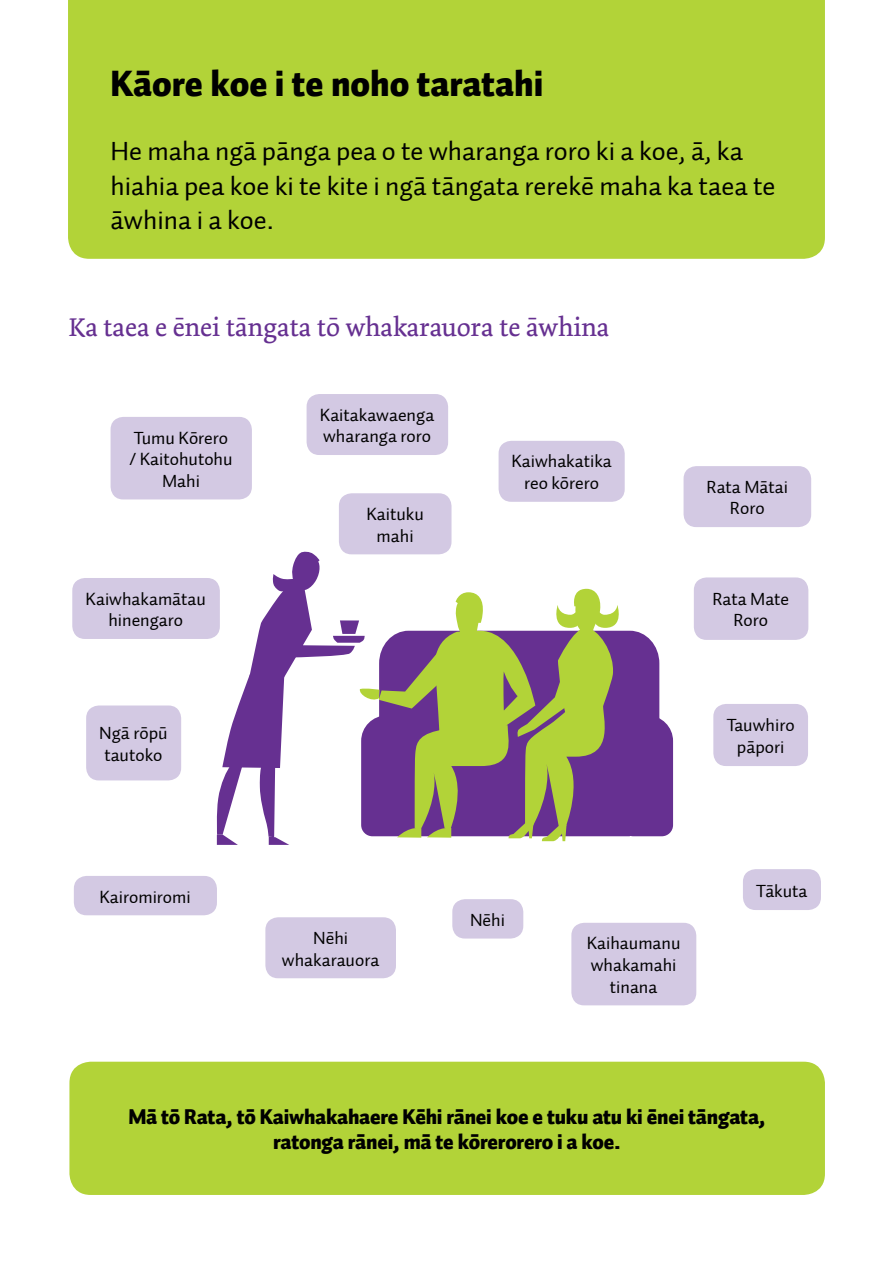
<style>
.page{position:relative;width:893px;height:1263px;background:#fff}
.page>*{position:absolute;margin:0;border:0;box-sizing:border-box;transform-origin:0 0}
.t1{font:900 36px "Auto 1";color:#000}
.t2{font:27px/34.5px "Auto 1 Regular LF";color:#000}
.t3{font:27px "Dolly Pro";color:#663091}
.t4{font:21px/25.2px "Auto 1 Black LF";letter-spacing:-.01em;color:#000;text-align:center}
.t5{font:18px/21.6px "Auto 1 Regular LF";color:#000;text-align:center}
</style>
<div class="page">
<div style="left:69px;top:1062px;width:756px;height:133px;background:#b2d338;border-radius:21px"></div>
<div style="left:68px;top:0;width:757px;height:259px;background:#b2d338"></div>
<svg style="left:216px;top:551px;width:457px;height:294px"></svg>
<div style="left:86px;top:705px;width:95px;height:75px;background:#d3c9e3;border-radius:13px"></div>
<div style="left:743px;top:869px;width:78px;height:41px;background:#d3c9e3;border-radius:13px"></div>
<div style="left:307px;top:394px;width:141px;height:61px;background:#d3c9e3;border-radius:13px"></div>
<div style="left:339px;top:493px;width:112px;height:61px;background:#d3c9e3;border-radius:13px"></div>
<div style="left:683px;top:466px;width:128px;height:61px;background:#d3c9e3;border-radius:13px"></div>
<div style="left:694px;top:577px;width:114px;height:63px;background:#d3c9e3;border-radius:13px"></div>
<div style="left:571px;top:923px;width:125px;height:82px;background:#d3c9e3;border-radius:13px"></div>
<div style="left:111px;top:417px;width:141px;height:82px;background:#d3c9e3;border-radius:13px"></div>
<div style="left:74px;top:876px;width:143px;height:39px;background:#d3c9e3;border-radius:13px"></div>
<div style="left:265px;top:917px;width:131px;height:61px;background:#d3c9e3;border-radius:13px"></div>
<div style="left:499px;top:441px;width:126px;height:61px;background:#d3c9e3;border-radius:13px"></div>
<div style="left:713px;top:704px;width:95px;height:62px;background:#d3c9e3;border-radius:13px"></div>
<div style="left:72px;top:578px;width:148px;height:61px;background:#d3c9e3;border-radius:13px"></div>
<div style="left:452px;top:899px;width:71px;height:39px;background:#d3c9e3;border-radius:13px"></div>
<h1 class="t1" style="left:111px;top:60px;width:434px">Kāore koe i te noho taratahi</h1>
<h2 class="t2" style="left:111px;top:134px;width:666px">He maha ngā pānga pea o te wharanga roro ki a koe, ā, ka hiahia pea koe ki te kite i ngā tāngata rerekē maha ka taea te āwhina i a koe.</h2>
<h2 class="t3" style="left:69px;top:309px;width:542px">Ka taea e ēnei tāngata tō whakarauora te āwhina</h2>
<p class="t5" style="left:129px;top:427px;width:105px">Tumu Kōrero / Kaitohutohu<br>Mahi</p>
<p class="t5" style="left:86px;top:588px;width:122px">Kaiwhakamātau hinengaro</p>
<p class="t5" style="left:99px;top:722px;width:70px;text-align:left">Ngā rōpū tautoko</p>
<p class="t5" style="left:320px;top:404px;width:116px;text-align:left">Kaitakawaenga wharanga roro</p>
<p class="t5" style="left:366px;top:503px;width:59px">Kaituku mahi</p>
<p class="t5" style="left:511px;top:451px;width:102px">Kaiwhakatika reo kōrero</p>
<p class="t5" style="left:707px;top:476px;width:83px">Rata Mātai<br>Roro</p>
<p class="t5" style="left:712px;top:588px;width:78px">Rata Mate<br>Roro</p>
<p class="t5" style="left:727px;top:714px;width:69px">Tauwhiro pāpori</p>
<p class="t5" style="left:99px;top:886px;width:93px">Kairomiromi</p>
<p class="t5" style="left:282px;top:927px;width:99px">Nēhi whakarauora</p>
<p class="t5" style="left:470px;top:909px;width:36px">Nēhi</p>
<p class="t5" style="left:587px;top:933px;width:95px">Kaihaumanu whakamahi tinana</p>
<p class="t5" style="left:756px;top:881px;width:53px">Tākuta</p>
<p class="t4" style="left:128px;top:1105px;width:639px">Mā tō Rata, tō Kaiwhakahaere Kēhi rānei koe e tuku atu ki ēnei tāngata, ratonga rānei, mā te kōrerorero i a koe.</p>
</div>
